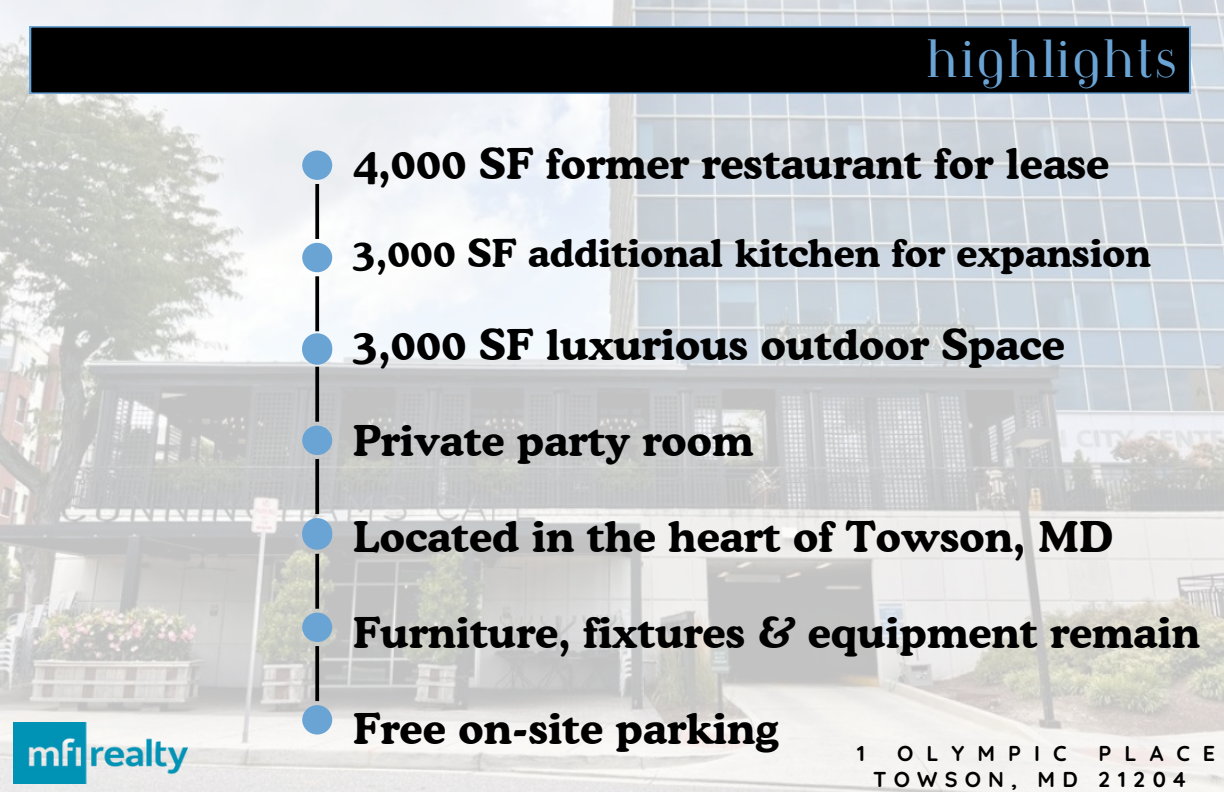
<style>
.page{position:relative;width:1224px;height:792px;background:#fff}
.page>*{position:absolute;margin:0;border:0;box-sizing:border-box;transform-origin:0 0}
.t1{font:700 42.2px "Cooper BT";letter-spacing:.005em;color:#000}
.t2{font:40.6px "Architype Bayer Type";letter-spacing:.035em;color:#6aa4d5}
.t3{font:700 38.2px "Cooper BT";letter-spacing:.005em;color:#000}
.t4{font:700 21.6px "Quicksand";letter-spacing:.335em;color:#000}
.t5{font:700 21.6px "Quicksand";letter-spacing:.605em;color:#000}
.t6{font:700 21.6px "Quicksand";letter-spacing:.47em;color:#000}
</style>
<div class="page">
<img style="left:0;top:0;width:1224px;height:792px">
<div style="left:30px;top:26px;width:1160px;height:68px;background:#000"></div>
<img style="left:13px;top:723px;width:174px;height:61px">
<svg style="left:302px;top:151px;width:30px;height:584px"></svg>
<p class="t2" style="left:925px;top:36px;width:253px">highlights</p>
<h2 class="t1" style="left:353px;top:137px;width:758px">4,000 SF former restaurant for lease</h2>
<h2 class="t3" style="left:353px;top:230px;width:799px">3,000 SF additional kitchen for expansion</h2>
<h2 class="t1" style="left:353px;top:319px;width:713px">3,000 SF luxurious outdoor Space</h2>
<h2 class="t1" style="left:353px;top:415px;width:402px">Private party room</h2>
<h2 class="t1" style="left:353px;top:511px;width:762px">Located in the heart of Towson, MD</h2>
<h2 class="t1" style="left:353px;top:607px;width:848px">Furniture, fixtures &amp; equipment remain</h2>
<h2 class="t1" style="left:353px;top:703px;width:427px">Free on-site parking</h2>
<p class="t6" style="left:857px;top:739px;width:10px">1</p>
<p class="t5" style="left:897px;top:739px;width:171px">OLYMPIC</p>
<p class="t6" style="left:1099px;top:739px;width:118px">PLACE</p>
<p class="t4" style="left:873px;top:765px;width:314px">TOWSON, MD 21204</p>
</div>
